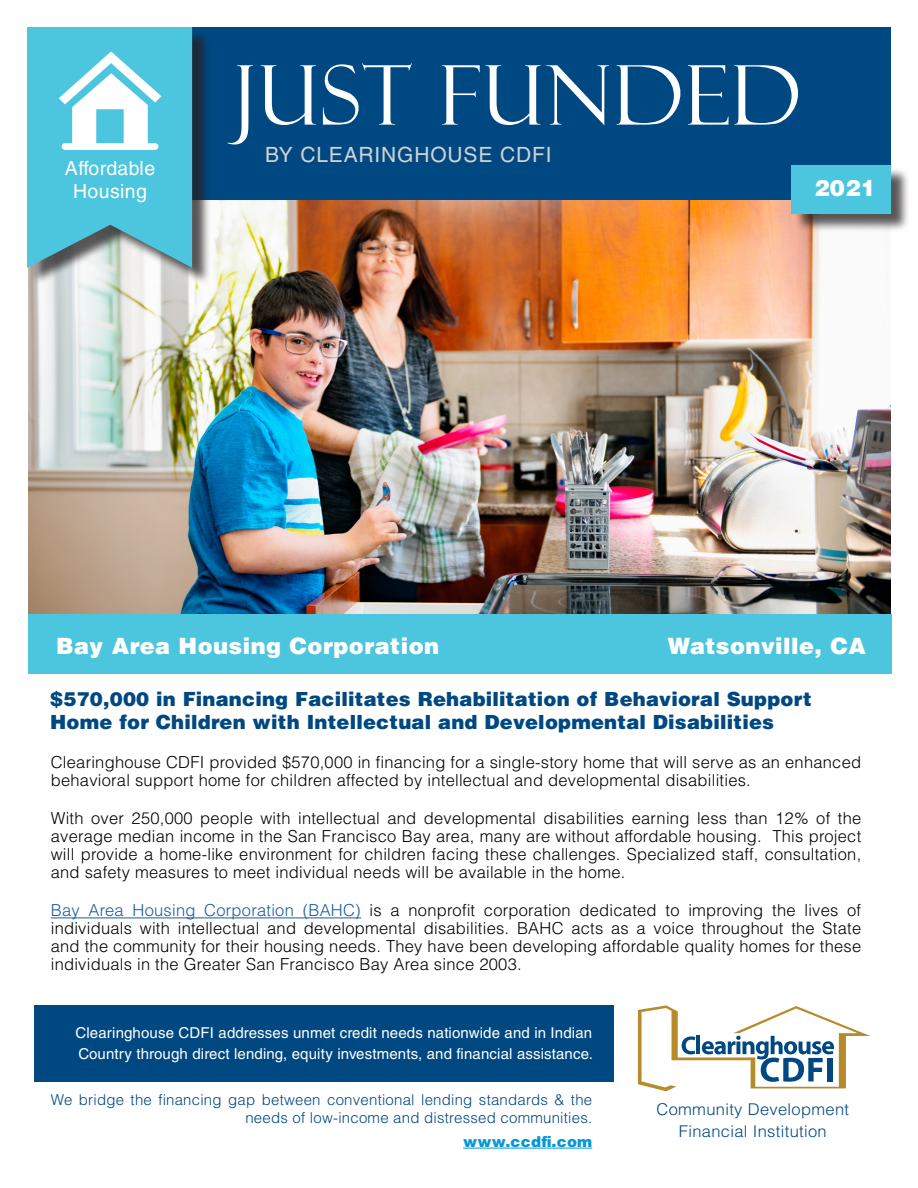
<style>
.page{position:relative;width:918px;height:1188px;background:#fff}
.page>*{position:absolute;margin:0;border:0;box-sizing:border-box;transform-origin:0 0}
.t1{font:82.5px "Felix Titling";letter-spacing:.02em;color:#fff}
.t2{font:900 22.5px "Helvetica LT Std";letter-spacing:.02em;color:#fff}
.t3{font:21px "Helvetica LT Std";letter-spacing:.04em;color:#d1d2d4}
.t4{font:900 19.5px/23.4px "Helvetica LT Std";letter-spacing:.01em;color:#004881}
.t5{font:19.5px "Helvetica LT Std";letter-spacing:.02em;color:#fff}
.t6{font:300 16.5px/18px "Helvetica LT Std";letter-spacing:.015em;color:#000001;text-align:justify}
.t7{font:300 16.2px/22.5px "Helvetica LT Std";letter-spacing:.02em;color:#004881;text-align:center}
.t8{font:15px/21px "Helvetica LT Std";letter-spacing:.01em;color:#fff}
.t9{font:300 15px/18px "Helvetica LT Std";letter-spacing:.015em;color:#004881;text-align:right}
.t10{font:900 15px "Helvetica LT Std";letter-spacing:.015em;color:#0898d7}
.s1{color:#175d9e}
</style>
<div class="page">
<img style="left:28px;top:200px;width:863px;height:415px">
<div style="left:35px;top:28px;width:856px;height:172px;background:#004881"></div>
<div style="left:29px;top:29px;width:182px;height:256px;background:#231f20;opacity:.75"></div>
<div style="left:28px;top:615px;width:864px;height:59px;background:#4cc6df"></div>
<svg style="left:27px;top:27px;width:165px;height:241px;background:#6acadd"></svg>
<hr style="left:51px;top:917px;width:310px;height:1px;background:#175d9e">
<div style="left:794px;top:167px;width:116px;height:65px;background:#231f20;opacity:.75"></div>
<div style="left:792px;top:165px;width:99px;height:48px;background:#4cc6df"></div>
<hr style="left:463px;top:1148px;width:129px;height:1px;background:#0898d7">
<div style="left:35px;top:1005px;width:579px;height:77px;background:#004881"></div>
<svg style="left:638px;top:1005px;width:232px;height:86px"></svg>
<p class="t5" style="left:65px;top:157px;width:92px">Affordable</p>
<p class="t5" style="left:73px;top:180px;width:75px">Housing</p>
<p class="t1" style="left:234px;top:48px;width:568px">JUST FUNDED</p>
<p class="t3" style="left:265px;top:142px;width:288px">BY CLEARINGHOUSE CDFI</p>
<p class="t2" style="left:815px;top:173px;width:63px">2021</p>
<p class="t2" style="left:56px;top:631px;width:385px">Bay Area Housing Corporation</p>
<p class="t2" style="left:668px;top:631px;width:199px">Watsonville, CA</p>
<p class="t4" style="left:50px;top:686px;width:763px">$570,000 in Financing Facilitates Rehabilitation of Behavioral Support<br>Home for Children with Intellectual and Developmental Disabilities</p>
<p class="t6" style="left:51px;top:753px;width:812px">Clearinghouse CDFI provided $570,000 in financing for a single-story home that will serve as an enhanced behavioral support home for children affected by intellectual and developmental disabilities.</p>
<p class="t6" style="left:51px;top:809px;width:812px">With over 250,000 people with intellectual and developmental disabilities earning less than 12% of the average median income in the San Francisco Bay area, many are without affordable housing. This project will provide a home-like environment for children facing these challenges. Specialized staff, consultation, and safety measures to meet individual needs will be available in the home.</p>
<p class="t6" style="left:51px;top:901px;width:812px"><span class="s1">Bay Area Housing Corporation (BAHC)</span> is a nonprofit corporation dedicated to improving the lives of individuals with intellectual and developmental disabilities. BAHC acts as a voice throughout the State and the community for their housing needs. They have been developing affordable quality homes for these individuals in the Greater San Francisco Bay Area since 2003.</p>
<p class="t8" style="left:75px;top:1022px;width:519px">Clearinghouse CDFI addresses unmet credit needs nationwide and in Indian<br>Country through direct lending, equity investments, and financial assistance.</p>
<p class="t9" style="left:51px;top:1090px;width:543px">We bridge the financing gap between conventional lending standards &amp; the needs of low-income and distressed communities.</p>
<p class="t10" style="left:463px;top:1131px;width:131px">www.ccdfi.com</p>
<p class="t7" style="left:657px;top:1098px;width:194px">Community Development<br>Financial Institution</p>
</div>
